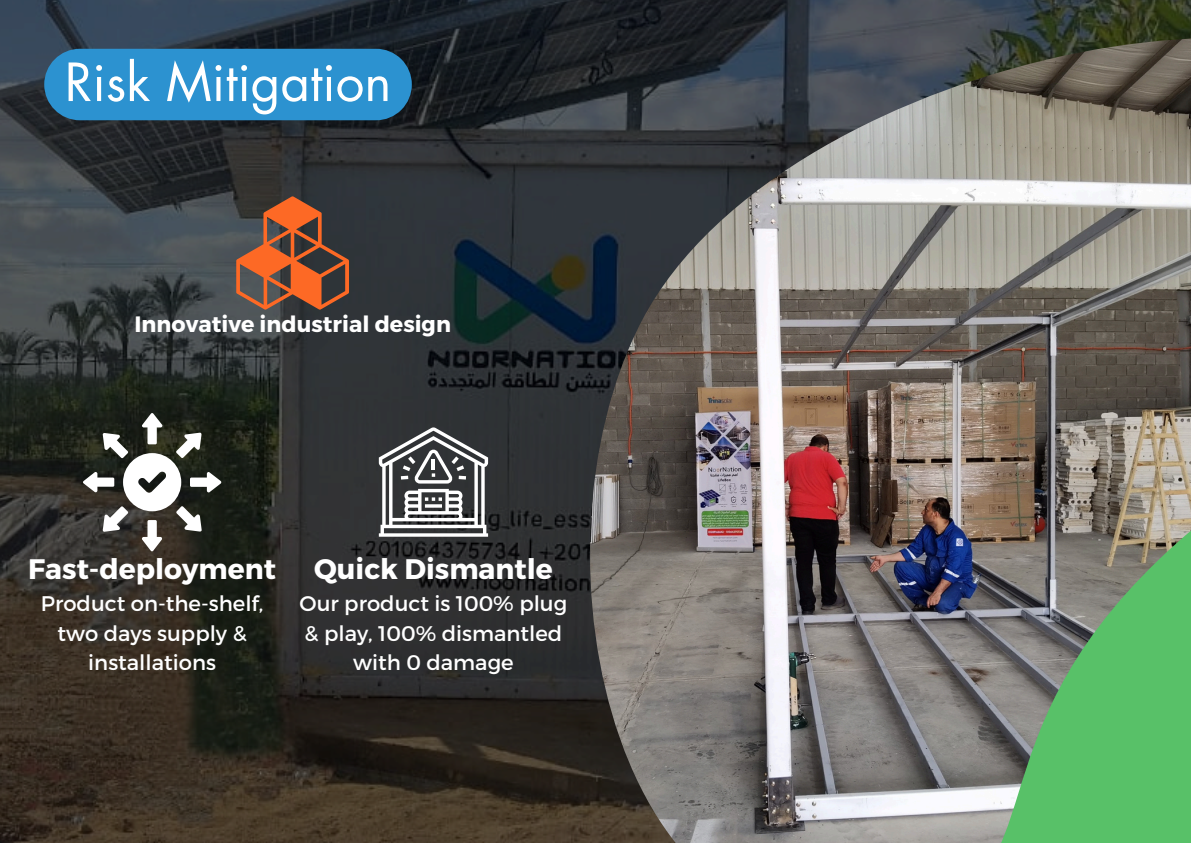
<style>
.page{position:relative;width:1191px;height:843px;background:#fff}
.page>*{position:absolute;margin:0;border:0;box-sizing:border-box;transform-origin:0 0}
.t1{font:51.1px "Futura LT Pro";color:#fff}
.t2{font:700 28.2px "Montserrat";color:#fff}
.t3{font:700 22.2px "Montserrat";color:#fff}
.t4{font:21.1px/29.6px "Montserrat";color:#fff;text-align:center}
</style>
<div class="page">
<img style="left:0;top:0;width:1190px;height:842px">
<svg style="left:83px;top:413px;width:138px;height:138px"></svg>
<svg style="left:379px;top:427px;width:109px;height:109px"></svg>
<img style="left:590px;top:38px;width:600px;height:804px">
<svg style="left:236px;top:196px;width:113px;height:113px;background:#824e37"></svg>
<div style="left:44px;top:49px;width:368px;height:71px;background:#2c92d0"></div>
<p class="t1" style="left:65px;top:59px;width:328px">Risk Mitigation</p>
<p class="t3" style="left:134px;top:309px;width:318px">Innovative industrial design</p>
<h2 class="t2" style="left:28px;top:550px;width:249px">Fast-deployment</h2>
<p class="t4" style="left:41px;top:587px;width:224px">Product on-the-shelf, two days supply &amp; installations</p>
<p class="t2" style="left:314px;top:550px;width:240px">Quick Dismantle</p>
<p class="t4" style="left:299px;top:587px;width:269px">Our product is 100% plug &amp; play, 100% dismantled with 0 damage</p>
</div>
